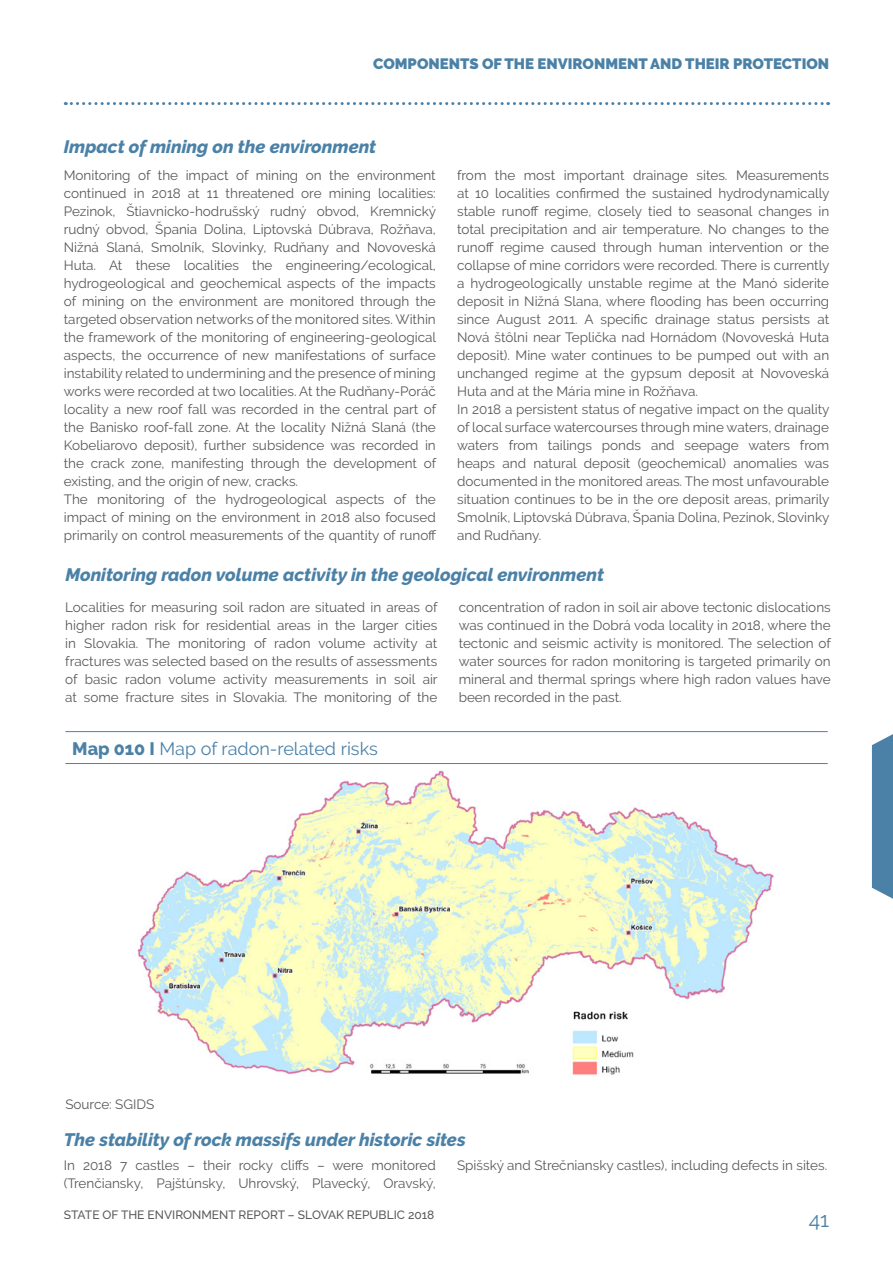
<style>
.page{position:relative;width:893px;height:1263px;background:#fff}
.page>*{position:absolute;margin:0;border:0;box-sizing:border-box;transform-origin:0 0}
.t1{font:21px "Raleway";color:#4b81a7}
.t2{font:italic 800 18px "Raleway";color:#4b81a7}
.t3{font:18px "Raleway";color:#4b81a7}
.t4{font:900 15px "Raleway";color:#4b81a7}
.t5{font:13.5px/18px "Raleway";color:#58595b}
.t6{font:500 12px "Raleway";color:#58595b}
.s1{font-weight:800}
</style>
<div class="page">
<svg style="left:65px;top:102px;width:764px;height:3px"></svg>
<svg style="left:872px;top:734px;width:21px;height:165px;background:#5789ad"></svg>
<hr style="left:65px;top:731px;width:763px;height:1px;background:#4b81a7">
<hr style="left:65px;top:763px;width:763px;height:1px;background:#4b81a7">
<img style="left:137px;top:770px;width:637px;height:305px">
<p class="t4" style="left:373px;top:55px;width:457px">COMPONENTS OF THE ENVIRONMENT AND THEIR PROTECTION</p>
<h2 class="t2" style="left:64px;top:136px;width:314px">Impact of mining on the environment</h2>
<p class="t5" style="left:64px;top:166px;width:374px">Monitoring of the impact of mining on the environment continued in 2018 at 11 threatened ore mining localities:<br>Pezinok, Štiavnicko-hodrušský rudný obvod, Kremnický rudný obvod, Špania Dolina, Liptovská Dúbrava, Rožňava, Nižná Slaná, Smolník, Slovinky, Rudňany and Novoveská Huta. At these localities the engineering/ecological, hydrogeological and geochemical aspects of the impacts of mining on the environment are monitored through the targeted observation networks of the monitored sites. Within the framework of the monitoring of engineering-geological aspects, the occurrence of new manifestations of surface instability related to undermining and the presence of mining works were recorded at two localities. At the Rudňany-Poráč locality a new roof fall was recorded in the central part of the Banisko roof-fall zone. At the locality Nižná Slaná (the Kobeliarovo deposit), further subsidence was recorded in the crack zone, manifesting through the development of existing, and the origin of new, cracks.<br>The monitoring of the hydrogeological aspects of the impact of mining on the environment in 2018 also focused primarily on control measurements of the quantity of runoff</p>
<p class="t5" style="left:457px;top:166px;width:374px">from the most important drainage sites. Measurements at 10 localities confirmed the sustained hydrodynamically stable runoff regime, closely tied to seasonal changes in total precipitation and air temperature. No changes to the runoff regime caused through human intervention or the collapse of mine corridors were recorded. There is currently a hydrogeologically unstable regime at the Manó siderite deposit in Nižná Slana, where flooding has been occurring since August 2011. A specific drainage status persists at Nová štôlni near Teplička nad Hornádom (Novoveská Huta deposit). Mine water continues to be pumped out with an unchanged regime at the gypsum deposit at Novoveská Huta and at the Mária mine in Rožňava.<br>In 2018 a persistent status of negative impact on the quality of local surface watercourses through mine waters, drainage waters from tailings ponds and seepage waters from heaps and natural deposit (geochemical) anomalies was documented in the monitored areas. The most unfavourable situation continues to be in the ore deposit areas, primarily Smolník, Liptovská Dúbrava, Špania Dolina, Pezinok, Slovinky and Rudňany.</p>
<h2 class="t2" style="left:65px;top:564px;width:540px">Monitoring radon volume activity in the geological environment</h2>
<p class="t5" style="left:65px;top:598px;width:374px;text-align:justify">Localities for measuring soil radon are situated in areas of higher radon risk for residential areas in the larger cities in Slovakia. The monitoring of radon volume activity at fractures was selected based on the results of assessments of basic radon volume activity measurements in soil air at some fracture sites in Slovakia. The monitoring of the</p>
<p class="t5" style="left:459px;top:598px;width:374px;text-align:justify">concentration of radon in soil air above tectonic dislocations was continued in the Dobrá voda locality in 2018, where the tectonic and seismic activity is monitored. The selection of water sources for radon monitoring is targeted primarily on mineral and thermal springs where high radon values have been recorded in the past.</p>
<h2 class="t3" style="left:72px;top:738px;width:307px"><span class="s1">Map 010 I</span> Map of radon-related risks</h2>
<p class="t5" style="left:65px;top:1095px;width:90px">Source: SGIDS</p>
<h2 class="t2" style="left:64px;top:1129px;width:403px">The stability of rock massifs under historic sites</h2>
<p class="t5" style="left:64px;top:1156px;width:374px">In 2018 7 castles – their rocky cliffs – were monitored (Trenčiansky, Pajštúnsky, Uhrovský, Plavecký, Oravský,</p>
<p class="t5" style="left:457px;top:1156px;width:372px">Spišský and Strečniansky castles), including defects in sites.</p>
<p class="t6" style="left:64px;top:1208px;width:372px">STATE OF THE ENVIRONMENT REPORT – SLOVAK REPUBLIC 2018</p>
<h1 class="t1" style="left:809px;top:1208px;width:22px">41</h1>
</div>
